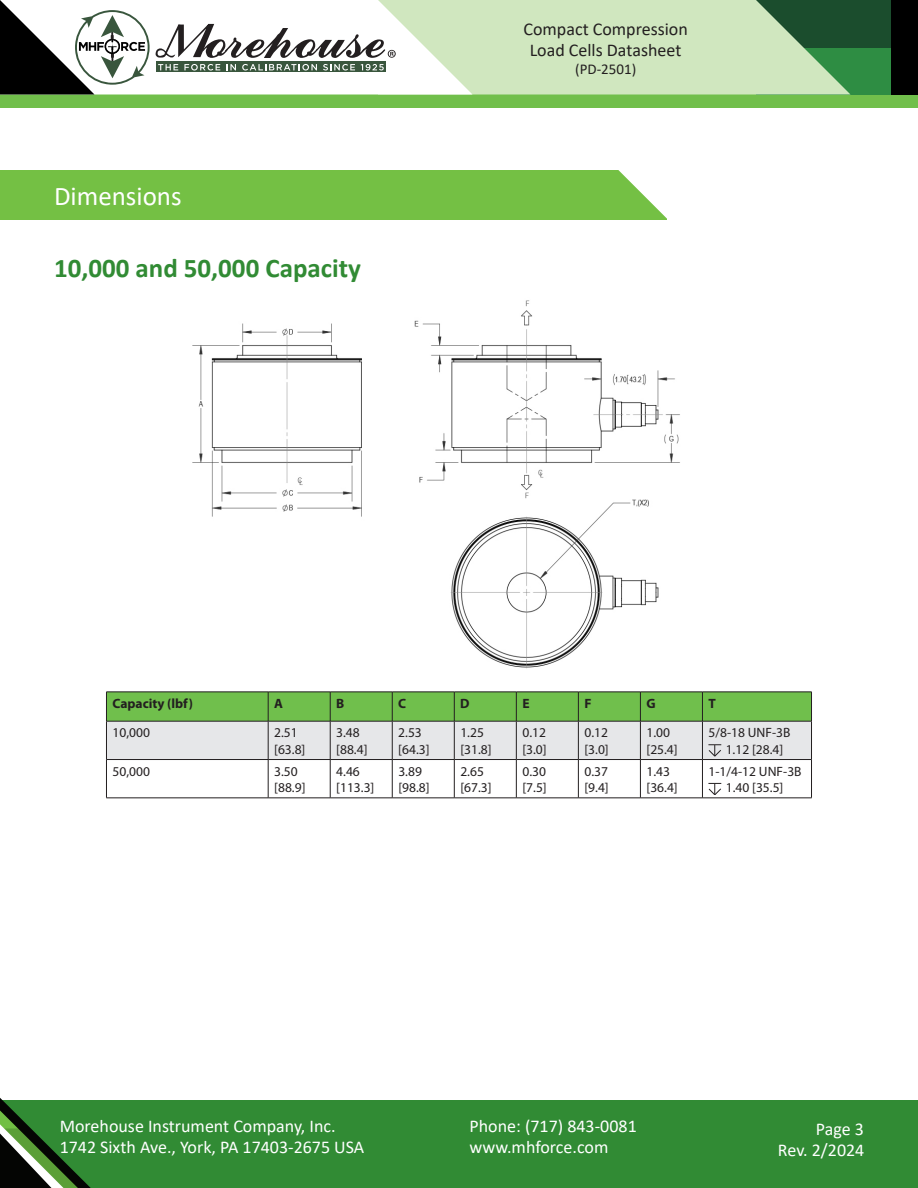
<style>
.page{position:relative;width:918px;height:1188px;background:#fff}
.page>*{position:absolute;margin:0;border:0;box-sizing:border-box;transform-origin:0 0}
.Green_Heading{font:700 27px "Calibri";color:#318b34}
.White_Heading{font:27px "Calibri";color:#fff}
.t1{font:18px/21.6px "Calibri";color:#fff}
.t2{font:18px/21.6px "Calibri";color:#231f20;text-align:center}
.t3{font:15px "Calibri";color:#231f20}
.Table_Cell{font:13.5px "Myriad Pro";color:#231f20}
.Table_Header{font:700 13.5px "Myriad Pro";color:#231f20}
</style>
<div class="page">
<div style="left:0;top:170px;width:668px;height:50px;background:#74c044"></div>
<svg style="left:618px;top:170px;width:50px;height:50px"></svg>
<div style="left:0;top:0;width:918px;height:108px;background:#71bf4b"></div>
<div style="left:756px;top:47px;width:162px;height:47px;background:#2e8d43"></div>
<div style="left:756px;top:0;width:162px;height:47px;background:#1b4d2d"></div>
<svg style="left:472px;top:0;width:378px;height:94px;background:#bad5ad"></svg>
<svg style="left:396px;top:0;width:76px;height:94px;background:#e2f0d8"></svg>
<div style="left:891px;top:0;width:27px;height:94px;background:#000"></div>
<div style="left:0;top:1100px;width:918px;height:88px;background:#318b34"></div>
<svg style="left:0;top:1098px;width:91px;height:90px"></svg>
<img style="left:192px;top:300px;width:488px;height:369px">
<hr style="left:106px;top:798px;width:162px;height:1px;background:#231f20">
<hr style="left:268px;top:798px;width:62px;height:1px;background:#231f20">
<hr style="left:330px;top:798px;width:62px;height:1px;background:#231f20">
<hr style="left:392px;top:798px;width:62px;height:1px;background:#231f20">
<hr style="left:454px;top:798px;width:62px;height:1px;background:#231f20">
<hr style="left:516px;top:798px;width:62px;height:1px;background:#231f20">
<hr style="left:578px;top:798px;width:62px;height:1px;background:#231f20">
<hr style="left:640px;top:798px;width:62px;height:1px;background:#231f20">
<hr style="left:702px;top:798px;width:110px;height:1px;background:#231f20">
<svg style="left:106px;top:692px;width:706px;height:106px"></svg>
<svg style="left:0;top:0;width:396px;height:94px;background:#bec0be"></svg>
<p class="White_Heading" style="left:54px;top:177px;width:129px">Dimensions</p>
<p class="Green_Heading" style="left:54px;top:249px;width:309px">10,000 and 50,000 Capacity</p>
<h2 class="t2" style="left:524px;top:17px;width:166px">Compact Compression<br>Load Cells Datasheet</h2>
<p class="t3" style="left:575px;top:59px;width:63px">(PD-2501)</p>
<p class="Table_Header" style="left:112px;top:695px;width:82px">Capacity (lbf)</p>
<p class="Table_Header" style="left:274px;top:695px;width:10px">A</p>
<p class="Table_Header" style="left:336px;top:695px;width:10px">B</p>
<p class="Table_Header" style="left:398px;top:695px;width:10px">C</p>
<p class="Table_Header" style="left:460px;top:695px;width:11px">D</p>
<p class="Table_Header" style="left:522px;top:695px;width:9px">E</p>
<p class="Table_Header" style="left:584px;top:695px;width:9px">F</p>
<p class="Table_Header" style="left:646px;top:695px;width:11px">G</p>
<p class="Table_Header" style="left:709px;top:695px;width:9px">T</p>
<p class="Table_Cell" style="left:113px;top:724px;width:39px">10,000</p>
<p class="Table_Cell" style="left:274px;top:724px;width:25px">2.51</p>
<p class="Table_Cell" style="left:274px;top:741px;width:33px">[63.8]</p>
<p class="Table_Cell" style="left:709px;top:724px;width:83px">5/8-18 UNF-3B</p>
<p class="Table_Cell" style="left:726px;top:741px;width:59px">1.12 [28.4]</p>
<p class="Table_Cell" style="left:336px;top:724px;width:25px">3.48</p>
<p class="Table_Cell" style="left:336px;top:741px;width:33px">[88.4]</p>
<p class="Table_Cell" style="left:398px;top:724px;width:25px">2.53</p>
<p class="Table_Cell" style="left:398px;top:741px;width:33px">[64.3]</p>
<p class="Table_Cell" style="left:460px;top:724px;width:25px">1.25</p>
<p class="Table_Cell" style="left:460px;top:741px;width:33px">[31.8]</p>
<p class="Table_Cell" style="left:522px;top:724px;width:25px">0.12</p>
<p class="Table_Cell" style="left:522px;top:741px;width:26px">[3.0]</p>
<p class="Table_Cell" style="left:584px;top:724px;width:25px">0.12</p>
<p class="Table_Cell" style="left:584px;top:741px;width:26px">[3.0]</p>
<p class="Table_Cell" style="left:647px;top:724px;width:25px">1.00</p>
<p class="Table_Cell" style="left:647px;top:741px;width:33px">[25.4]</p>
<p class="Table_Cell" style="left:113px;top:763px;width:39px">50,000</p>
<p class="Table_Cell" style="left:274px;top:763px;width:25px">3.50</p>
<p class="Table_Cell" style="left:274px;top:779px;width:33px">[88.9]</p>
<p class="Table_Cell" style="left:336px;top:763px;width:25px">4.46</p>
<p class="Table_Cell" style="left:336px;top:779px;width:40px">[113.3]</p>
<p class="Table_Cell" style="left:398px;top:763px;width:25px">3.89</p>
<p class="Table_Cell" style="left:398px;top:779px;width:33px">[98.8]</p>
<p class="Table_Cell" style="left:460px;top:763px;width:25px">2.65</p>
<p class="Table_Cell" style="left:460px;top:779px;width:33px">[67.3]</p>
<p class="Table_Cell" style="left:522px;top:763px;width:25px">0.30</p>
<p class="Table_Cell" style="left:522px;top:779px;width:26px">[7.5]</p>
<p class="Table_Cell" style="left:584px;top:763px;width:25px">0.37</p>
<p class="Table_Cell" style="left:584px;top:779px;width:26px">[9.4]</p>
<p class="Table_Cell" style="left:647px;top:763px;width:25px">1.43</p>
<p class="Table_Cell" style="left:647px;top:779px;width:33px">[36.4]</p>
<p class="Table_Cell" style="left:709px;top:763px;width:94px">1-1/4-12 UNF-3B</p>
<p class="Table_Cell" style="left:726px;top:779px;width:59px">1.40 [35.5]</p>
<h2 class="t1" style="left:60px;top:1115px;width:306px">Morehouse Instrument Company, Inc.<br>1742 Sixth Ave., York, PA 17403-2675 USA</h2>
<h2 class="t1" style="left:470px;top:1115px;width:169px">Phone: (717) 843-0081 www.mhforce.com</h2>
<h2 class="t1" style="left:778px;top:1118px;width:88px;text-align:right">Page 3<br>Rev. 2/2024</h2>
</div>
